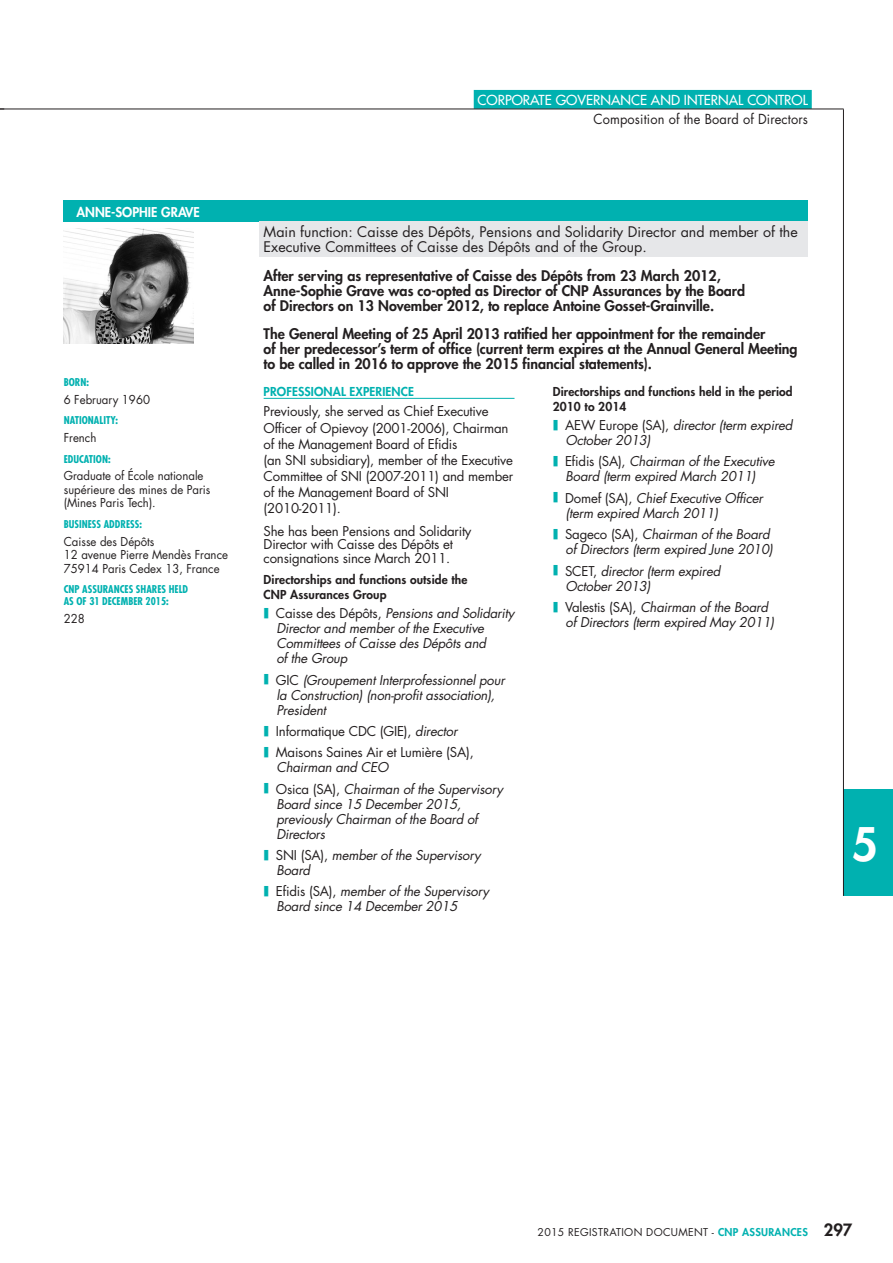
<style>
.page{position:relative;width:893px;height:1263px;background:#fff}
.page>*{position:absolute;margin:0;border:0;box-sizing:border-box;transform-origin:0 0}
.t1{font:800 45px "Futura Std";color:#fff}
.t2{font:800 14.25px/15px "Futura Std";color:#231f20}
.t3{font:14.25px/15px "Futura Std";color:#231f20}
.t4{font:500 13.5px "Futura Std";color:#fff}
.t5{font:13.5px "Futura Std";letter-spacing:.01em;color:#231f20;scale:.95 1}
.t6{font:italic 13.2px/15px "Futura Std";letter-spacing:-.015em;color:#231f20}
.t7{font:13.2px/16.2px "Futura Std";letter-spacing:-.015em;color:#231f20}
.t8{font:800 13.2px "Futura Std";color:#fff}
.t9{font:12px/13.5px "Futura Std";color:#231f20;scale:.95 1}
.t10{font:800 12px/15px "Futura Std";letter-spacing:.01em;color:#231f20}
.t11{font:800 12px "Futura Std";letter-spacing:.01em;color:#00b1b0}
.t12{font:700 condensed 10.5px/12px "Futura Std";color:#00b1b0}
.t13{font:10.5px "Futura Std";letter-spacing:.03em;color:#231f20}
.s1{font-style:normal}
.s2{font-style:italic}
.s3{font-weight:800;color:#00b1b0}
.s4{font-weight:800;font-size:16.5px}
</style>
<div class="page">
<div style="left:474px;top:90px;width:338px;height:19px;background:#00b1b0"></div>
<div style="left:843px;top:789px;width:50px;height:107px;background:#00b1b0"></div>
<hr style="left:843px;top:109px;width:1px;height:787px;background:#231f20">
<hr style="left:0;top:109px;width:844px;height:1px;background:#231f20">
<div style="left:64px;top:200px;width:744px;height:21px;background:#00b1b0"></div>
<div style="left:259px;top:221px;width:549px;height:36px;background:#e6e7e9"></div>
<img style="left:64px;top:228px;width:129px;height:115px">
<hr style="left:264px;top:398px;width:250px;height:1px;background:#00b1b0">
<p class="t8" style="left:77px;top:206px;width:125px">ANNE-SOPHIE GRAVE</p>
<p class="t12" style="left:64px;top:377px;width:27px">BORN:</p>
<p class="t9" style="left:64px;top:394px;width:92px">6 February 1960</p>
<p class="t12" style="left:64px;top:415px;width:56px">NATIONALITY:</p>
<p class="t9" style="left:64px;top:432px;width:36px">French</p>
<p class="t12" style="left:64px;top:453px;width:48px">EDUCATION:</p>
<p class="t9" style="left:64px;top:470px;width:156px">Graduate of École nationale supérieure des mines de Paris (Mines Paris Tech).</p>
<p class="t12" style="left:64px;top:519px;width:80px">BUSINESS ADDRESS:</p>
<p class="t9" style="left:64px;top:535px;width:174px">Caisse des Dépôts<br>12 avenue Pierre Mendès France<br>75914 Paris Cedex 13, France</p>
<p class="t12" style="left:64px;top:584px;width:126px">CNP ASSURANCES SHARES HELD<br>AS OF 31 DECEMBER 2015:</p>
<p class="t9" style="left:64px;top:613px;width:24px">228</p>
<p class="t4" style="left:478px;top:94px;width:332px">CORPORATE GOVERNANCE AND INTERNAL CONTROL</p>
<p class="t5" style="left:593px;top:113px;width:227px">Composition of the Board of Directors</p>
<p class="t3" style="left:264px;top:226px;width:536px">Main function: Caisse des Dépôts, Pensions and Solidarity Director and member of the<br>Executive Committees of Caisse des Dépôts and of the Group.</p>
<p class="t2" style="left:264px;top:269px;width:483px">After serving as representative of Caisse des Dépôts from 23 March 2012,<br>Anne-Sophie Grave was co-opted as Director of CNP Assurances by the Board of Directors on 13 November 2012, to replace Antoine Gosset-Grainville.</p>
<p class="t2" style="left:264px;top:327px;width:535px">The General Meeting of 25 April 2013 ratified her appointment for the remainder<br>of her predecessor’s term of office (current term expires at the Annual General Meeting to be called in 2016 to approve the 2015 financial statements).</p>
<p class="t11" style="left:264px;top:386px;width:152px">PROFESSIONAL EXPERIENCE</p>
<p class="t7" style="left:264px;top:404px;width:251px">Previously, she served as Chief Executive Officer of Opievoy (2001-2006), Chairman of the Management Board of Efidis<br>(an SNI subsidiary), member of the Executive Committee of SNI (2007-2011) and member of the Management Board of SNI (2010-2011).</p>
<p class="t7" style="left:264px;top:525px;width:209px;line-height:13.5px">She has been Pensions and Solidarity<br>Director with Caisse des Dépôts et consignations since March 2011.</p>
<p class="t10" style="left:264px;top:573px;width:205px">Directorships and functions outside the<br>CNP Assurances Group</p>
<p class="t6" style="left:276px;top:607px;width:240px"><span class="s1">Caisse des Dépôts,</span> Pensions and Solidarity<br>Director and member of the Executive<br>Committees of Caisse des Dépôts and<br>of the Group</p>
<p class="t6" style="left:276px;top:673px;width:230px"><span class="s1">GIC</span> (Groupement Interprofessionnel pour la Construction) (non-profit association),<br>President</p>
<p class="t7" style="left:276px;top:721px;width:199px;line-height:21.5px">Informatique CDC (GIE), <span class="s2">director<br></span>Maisons Saines Air et Lumière (SA),</p>
<p class="t6" style="left:276px;top:758px;width:229px;line-height:21.5px">Chairman and CEO<br><span class="s1">Osica (SA),</span> Chairman of the Supervisory</p>
<p class="t6" style="left:276px;top:797px;width:203px">Board since 15 December 2015, previously Chairman of the Board of<br>Directors</p>
<p class="t6" style="left:276px;top:849px;width:206px"><span class="s1">SNI (SA),</span> member of the Supervisory<br>Board</p>
<p class="t6" style="left:276px;top:885px;width:215px"><span class="s1">Efidis (SA),</span> member of the Supervisory<br>Board since 14 December 2015</p>
<p class="t10" style="left:553px;top:385px;width:241px">Directorships and functions held in the period<br>2010 to 2014</p>
<p class="t6" style="left:565px;top:419px;width:229px"><span class="s1">AEW Europe (SA),</span> director (term expired<br>October 2013)</p>
<p class="t6" style="left:565px;top:455px;width:211px"><span class="s1">Efidis (SA),</span> Chairman of the Executive<br>Board (term expired March 2011)</p>
<p class="t6" style="left:565px;top:491px;width:199px"><span class="s1">Domef (SA),</span> Chief Executive Officer (term expired March 2011)</p>
<p class="t6" style="left:565px;top:528px;width:209px"><span class="s1">Sageco (SA),</span> Chairman of the Board of Directors (term expired June 2010)</p>
<p class="t6" style="left:565px;top:564px;width:157px"><span class="s1">SCET,</span> director (term expired<br>October 2013)</p>
<p class="t6" style="left:565px;top:601px;width:211px"><span class="s1">Valestis (SA),</span> Chairman of the Board of Directors (term expired May 2011)</p>
<h1 class="t1" style="left:852px;top:824px;width:28px">5</h1>
<p class="t13" style="left:538px;top:1227px;width:316px">2015 REGISTRATION DOCUMENT - <span class="s3">CNP ASSURANCES</span> <span class="s4">297</span></p>
</div>
